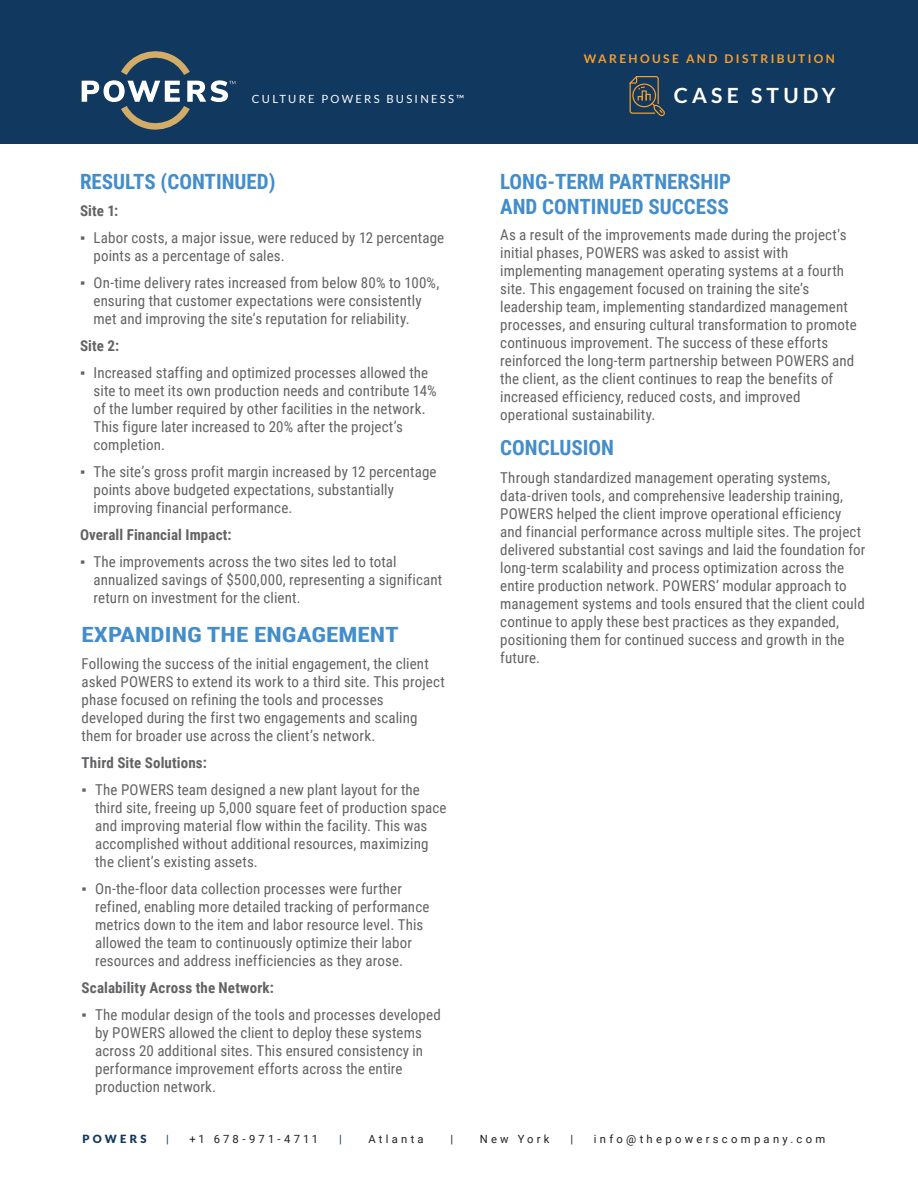
<style>
.page{position:relative;width:918px;height:1188px;background:#fff}
.page>*{position:absolute;margin:0;border:0;box-sizing:border-box;transform-origin:0 0}
.t1{font:700 21px/25.2px "Roboto Condensed";color:#438dcb}
.t2{font:700 21px "Roboto Condensed";color:#438dcb;scale:1.2 1}
.t3{font:700 21px "Lato";letter-spacing:.2em;color:#fff}
.t4{font:15px/18px "Roboto Condensed";letter-spacing:.005em;color:#636366}
.t5{font:700 15px "Roboto Condensed";letter-spacing:.01em;color:#636366}
.t6{font:700 12px "Lato";letter-spacing:.2em;color:#f89f2c}
.t7{font:11.25px "Roboto";letter-spacing:.29em;color:#231f20}
.t8{font:11.25px "Lato";letter-spacing:.2em;color:#fff}
.t9{font:900 11.25px "Lato";letter-spacing:.285em;color:#11385f}
.t10{font:11.25px "Roboto";color:#11385f}
.s1{font-family:"Times New Roman"}
</style>
<div class="page">
<div style="left:0;top:0;width:918px;height:144px;background:#11385f"></div>
<svg style="left:82px;top:51px;width:153px;height:79px"></svg>
<svg style="left:630px;top:76px;width:35px;height:40px"></svg>
<p class="t6" style="left:584px;top:52px;width:253px">WAREHOUSE AND DISTRIBUTION</p>
<p class="t8" style="left:252px;top:92px;width:214px">CULTURE POWERS BUSINESS™</p>
<h1 class="t3" style="left:674px;top:83px;width:163px">CASE STUDY</h1>
<h1 class="t1" style="left:80px;top:168px;width:197px">RESULTS (CONTINUED)</h1>
<p class="t5" style="left:80px;top:200px;width:40px">Site 1:</p>
<p class="t4" style="left:94px;top:228px;width:352px;text-indent:-14px"><span class="s1">▪</span> Labor costs, a major issue, were reduced by 12 percentage points as a percentage of sales.</p>
<p class="t4" style="left:94px;top:273px;width:347px;text-indent:-14px"><span class="s1">▪</span> On-time delivery rates increased from below 80% to 100%, ensuring that customer expectations were consistently met and improving the site’s reputation for reliability.</p>
<p class="t5" style="left:80px;top:335px;width:41px">Site 2:</p>
<p class="t4" style="left:94px;top:363px;width:345px;text-indent:-14px"><span class="s1">▪</span> Increased staffing and optimized processes allowed the site to meet its own production needs and contribute 14% of the lumber required by other facilities in the network.<br>This figure later increased to 20% after the project’s completion.</p>
<p class="t4" style="left:94px;top:462px;width:345px;text-indent:-14px"><span class="s1">▪</span> The site’s gross profit margin increased by 12 percentage points above budgeted expectations, substantially improving financial performance.</p>
<p class="t5" style="left:80px;top:524px;width:153px">Overall Financial Impact:</p>
<p class="t4" style="left:94px;top:552px;width:350px;text-indent:-14px"><span class="s1">▪</span> The improvements across the two sites led to total annualized savings of $500,000, representing a significant return on investment for the client.</p>
<h1 class="t2" style="left:82px;top:619px;width:266px">EXPANDING THE ENGAGEMENT</h1>
<p class="t4" style="left:82px;top:654px;width:365px">Following the success of the initial engagement, the client asked POWERS to extend its work to a third site. This project phase focused on refining the tools and processes developed during the first two engagements and scaling them for broader use across the client’s network.</p>
<p class="t5" style="left:82px;top:752px;width:127px">Third Site Solutions:</p>
<p class="t4" style="left:95px;top:780px;width:353px;text-indent:-14px"><span class="s1">▪</span> The POWERS team designed a new plant layout for the third site, freeing up 5,000 square feet of production space and improving material flow within the facility. This was accomplished without additional resources, maximizing the client’s existing assets.</p>
<p class="t4" style="left:95px;top:879px;width:336px;text-indent:-14px"><span class="s1">▪</span> On-the-floor data collection processes were further refined, enabling more detailed tracking of performance metrics down to the item and labor resource level. This allowed the team to continuously optimize their labor resources and address inefficiencies as they arose.</p>
<p class="t5" style="left:82px;top:977px;width:194px">Scalability Across the Network:</p>
<p class="t4" style="left:95px;top:1005px;width:347px;text-indent:-14px"><span class="s1">▪</span> The modular design of the tools and processes developed by POWERS allowed the client to deploy these systems across 20 additional sites. This ensured consistency in performance improvement efforts across the entire production network.</p>
<h1 class="t1" style="left:500px;top:168px;width:232px">LONG-TERM PARTNERSHIP<br>AND CONTINUED SUCCESS</h1>
<p class="t4" style="left:500px;top:225px;width:358px">As a result of the improvements made during the project's initial phases, POWERS was asked to assist with implementing management operating systems at a fourth site. This engagement focused on training the site’s leadership team, implementing standardized management processes, and ensuring cultural transformation to promote continuous improvement. The success of these efforts reinforced the long-term partnership between POWERS and the client, as the client continues to reap the benefits of increased efficiency, reduced costs, and improved operational sustainability.</p>
<h1 class="t1" style="left:500px;top:434px;width:115px">CONCLUSION</h1>
<p class="t4" style="left:500px;top:468px;width:367px">Through standardized management operating systems, data-driven tools, and comprehensive leadership training, POWERS helped the client improve operational efficiency and financial performance across multiple sites. The project delivered substantial cost savings and laid the foundation for long-term scalability and process optimization across the entire production network. POWERS’ modular approach to management systems and tools ensured that the client could continue to apply these best practices as they expanded, positioning them for continued success and growth in the future.</p>
<p class="t9" style="left:83px;top:1132px;width:65px">POWERS</p>
<p class="t10" style="left:166px;top:1131px;width:4px">|</p>
<p class="t7" style="left:190px;top:1131px;width:130px">+1 678-971-4711</p>
<p class="t10" style="left:339px;top:1131px;width:4px">|</p>
<p class="t7" style="left:368px;top:1131px;width:57px">Atlanta</p>
<p class="t7" style="left:450px;top:1131px;width:4px">|</p>
<p class="t7" style="left:480px;top:1131px;width:71px">New York</p>
<p class="t7" style="left:570px;top:1131px;width:4px">|</p>
<p class="t7" style="left:594px;top:1131px;width:233px">info@thepowerscompany.com</p>
</div>
